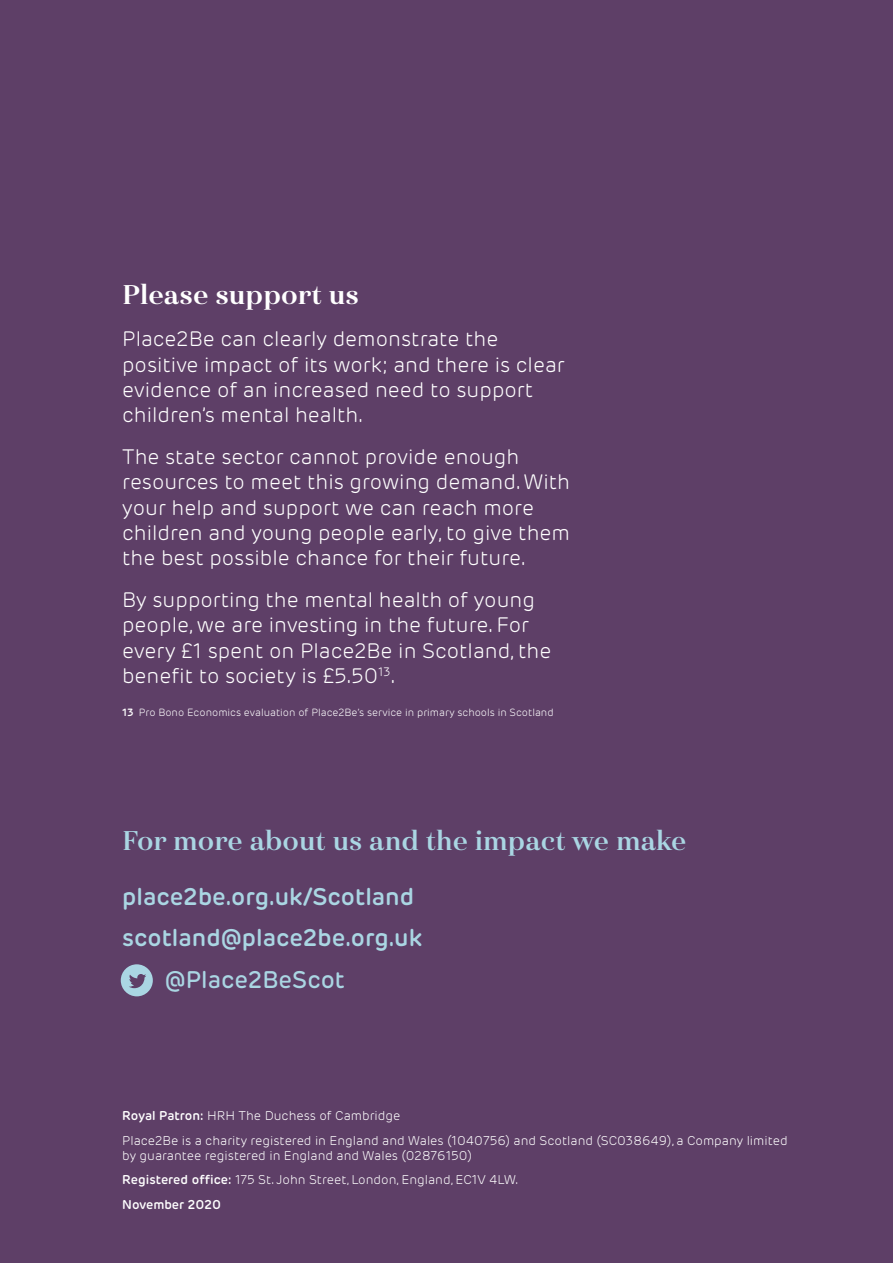
<style>
.page{position:relative;width:893px;height:1263px;background:#5e3f67}
.page>*{position:absolute;margin:0;border:0;box-sizing:border-box;transform-origin:0 0}
.t1{font:27px "Haboro Nor Dem";color:#aad6e3}
.t2{font:27px "Haboro Nor Bol";color:#fff}
.t3{font:600 24px/41.5px "Rubrik New";color:#aad6e3}
.t4{font:500 24px "Rubrik New";color:#aad6e3}
.t5{font:300 21px/25.2px "Rubrik New";color:#fff}
.t6{font:300 12.75px/24.3px "Rubrik New";color:#fff}
.t7{font:300 10.5px "Rubrik New";color:#fff}
.s1{font-weight:600}
</style>
<div class="page">
<svg style="left:121px;top:964px;width:32px;height:32px"></svg>
<p class="t2" style="left:122px;top:277px;width:238px">Please support us</p>
<p class="t5" style="left:122px;top:327px;width:444px">Place2Be can clearly demonstrate the positive impact of its work; and there is clear evidence of an increased need to support children’s mental health.</p>
<p class="t5" style="left:122px;top:445px;width:449px">The state sector cannot provide enough resources to meet this growing demand. With your help and support we can reach more children and young people early, to give them the best possible chance for their future.</p>
<p class="t5" style="left:122px;top:588px;width:431px">By supporting the mental health of young people, we are investing in the future. For every £1 spent on Place2Be in Scotland, the benefit to society is £5.50<sup>13</sup>.</p>
<p class="t7" style="left:122px;top:706px;width:433px"><span class="s1">13</span> Pro Bono Economics evaluation of Place2Be’s service in primary schools in Scotland</p>
<p class="t1" style="left:122px;top:823px;width:566px">For more about us and the impact we make</p>
<p class="t3" style="left:122px;top:876px;width:301px">place2be.org.uk/Scotland scotland@place2be.org.uk</p>
<p class="t4" style="left:165px;top:965px;width:182px">@Place2BeScot</p>
<p class="t6" style="left:122px;top:1104px;width:667px"><span class="s1">Royal Patron:</span> HRH The Duchess of Cambridge<br>Place2Be is a charity registered in England and Wales (1040756) and Scotland (SC038649), a Company limited</p>
<p class="t6" style="left:122px;top:1144px;width:397px">by guarantee registered in England and Wales (02876150)<br><span class="s1">Registered office:</span> 175 St. John Street, London, England, EC1V 4LW.<br><span class="s1">November 2020</span></p>
</div>
